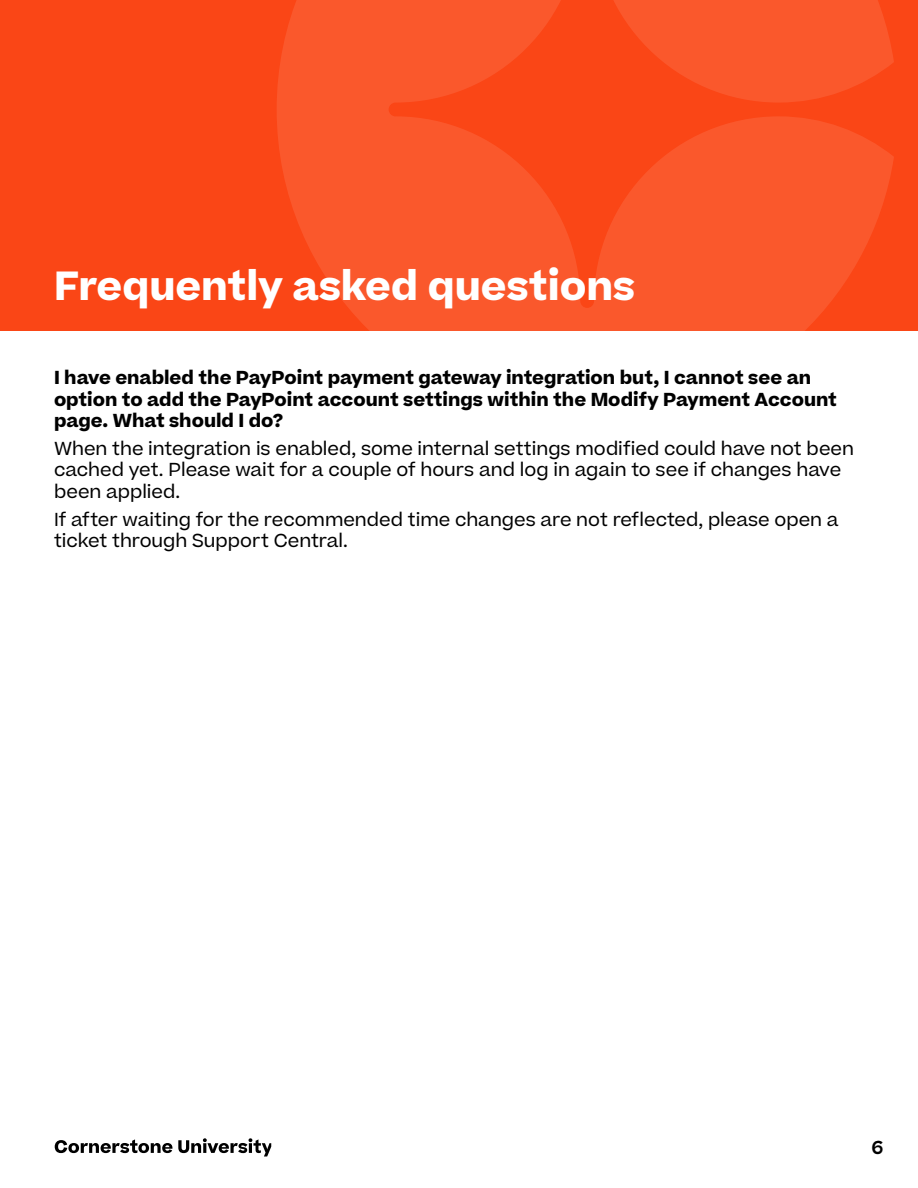
<style>
.page{position:relative;width:918px;height:1188px;background:#fff}
.page>*{position:absolute;margin:0;border:0;box-sizing:border-box;transform-origin:0 0}
.t1{font:700 39px "Beatrice";color:#fff}
.t2{font:18px/21.6px "Beatrice";color:#000}
.t3{font:700 18px/21.6px "Beatrice";color:#000}
.t4{font:600 18px "Beatrice";color:#000}
</style>
<div class="page">
<svg style="left:55px;top:1139px;width:117px;height:14px"></svg>
<svg style="left:178px;top:1138px;width:93px;height:18px"></svg>
<div style="left:0;top:0;width:918px;height:331px;background:#fa4616"></div>
<svg style="left:277px;top:0;width:617px;height:331px;fill:#fa582c"></svg>
<h1 class="t1" style="left:54px;top:259px;width:583px">Frequently asked questions</h1>
<p class="t3" style="left:54px;top:367px;width:785px">I have enabled the PayPoint payment gateway integration but, I cannot see an option to add the PayPoint account settings within the Modify Payment Account page. What should I do?</p>
<p class="t2" style="left:54px;top:437px;width:802px">When the integration is enabled, some internal settings modified could have not been cached yet. Please wait for a couple of hours and log in again to see if changes have been applied.</p>
<p class="t2" style="left:54px;top:508px;width:786px">If after waiting for the recommended time changes are not reflected, please open a ticket through Support Central.</p>
<p class="t4" style="left:872px;top:1136px;width:13px">6</p>
</div>
